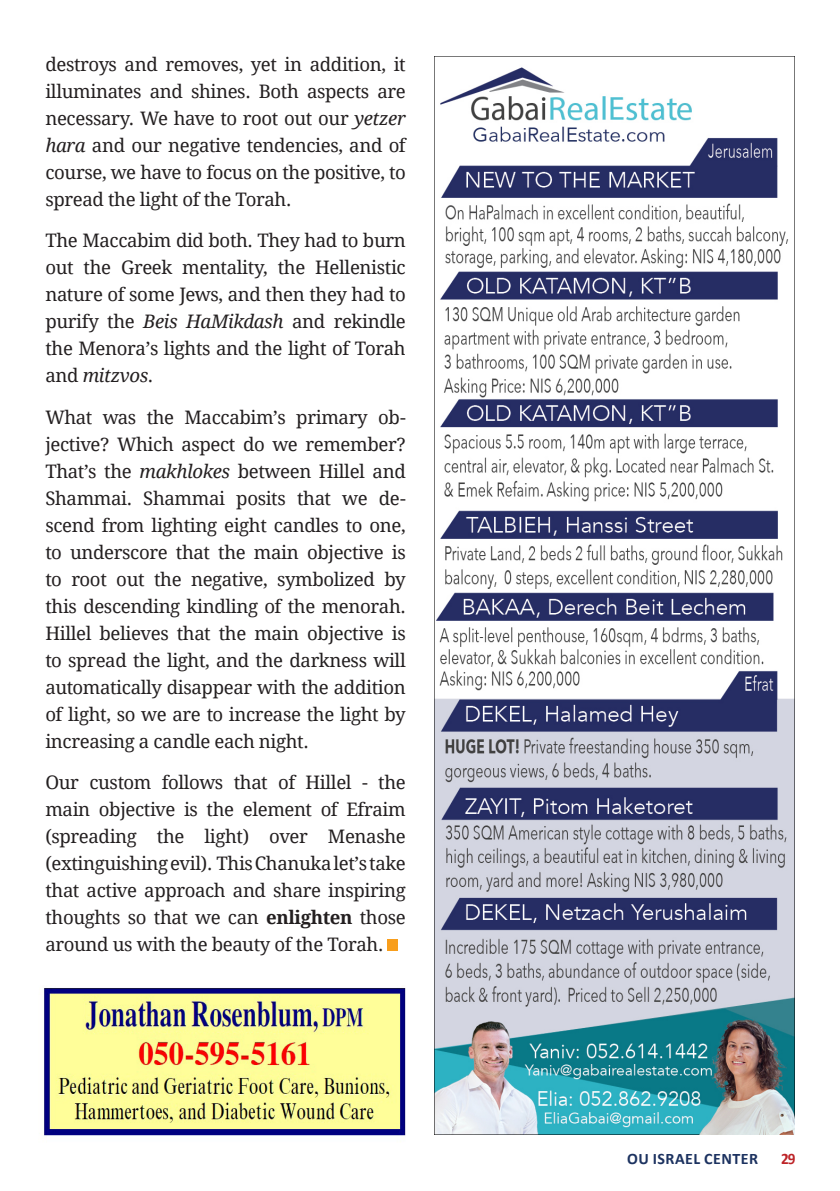
<style>
.page{position:relative;width:840px;height:1191px;background:#fff}
.page>*{position:absolute;margin:0;border:0;box-sizing:border-box;transform-origin:0 0}
.MAIN_TEXT{font:18.6px/27px "Droid Serif";letter-spacing:-.02em;color:#231f20;text-align:justify}
.t1{font:700 16px "Calibri";letter-spacing:.03em;color:#1c3260}
.t2{font:700 16px "Calibri";color:#bd2327;scale:.95 1}
.s1{font-style:italic}
.s2{font-weight:700}
</style>
<div class="page">
<div style="left:387px;top:939px;width:11px;height:12px;background:#f89e1c"></div>
<img style="left:44px;top:986px;width:362px;height:150px">
<img style="left:434px;top:57px;width:360px;height:1077px">
<p class="MAIN_TEXT" style="left:45px;top:51px;width:362px">destroys and removes, yet in addition, it illuminates and shines. Both aspects are necessary. We have to root out our <span class="s1">yetzer hara</span> and our negative tendencies, and of course, we have to focus on the positive, to spread the light of the Torah.</p>
<p class="MAIN_TEXT" style="left:45px;top:227px;width:362px">The Maccabim did both. They had to burn out the Greek mentality, the Hellenistic nature of some Jews, and then they had to purify the <span class="s1">Beis HaMikdash</span> and rekindle the Menora’s lights and the light of Torah and <span class="s1">mitzvos</span>.</p>
<p class="MAIN_TEXT" style="left:45px;top:403px;width:362px">What was the Maccabim’s primary ob&shy;jective? Which aspect do we remember?<br>That’s the <span class="s1">makhlokes</span> between Hillel and Shammai. Shammai posits that we de&shy;scend from lighting eight candles to one, to underscore that the main objective is to root out the negative, symbolized by this descending kindling of the menorah.<br>Hillel believes that the main objective is to spread the light, and the darkness will automatically disappear with the addition of light, so we are to increase the light by increasing a candle each night.</p>
<p class="MAIN_TEXT" style="left:45px;top:769px;width:362px">Our custom follows that of Hillel - the main objective is the element of Efraim (spreading the light) over Menashe (extinguishing evil). This Chanuka let’s take that active approach and share inspiring thoughts so that we can <span class="s2">enlighten</span> those around us with the beauty of the Torah.</p>
<p class="t1" style="left:626px;top:1147px;width:132px">OU ISRAEL CENTER</p>
<p class="t2" style="left:780px;top:1147px;width:17px">29</p>
</div>
